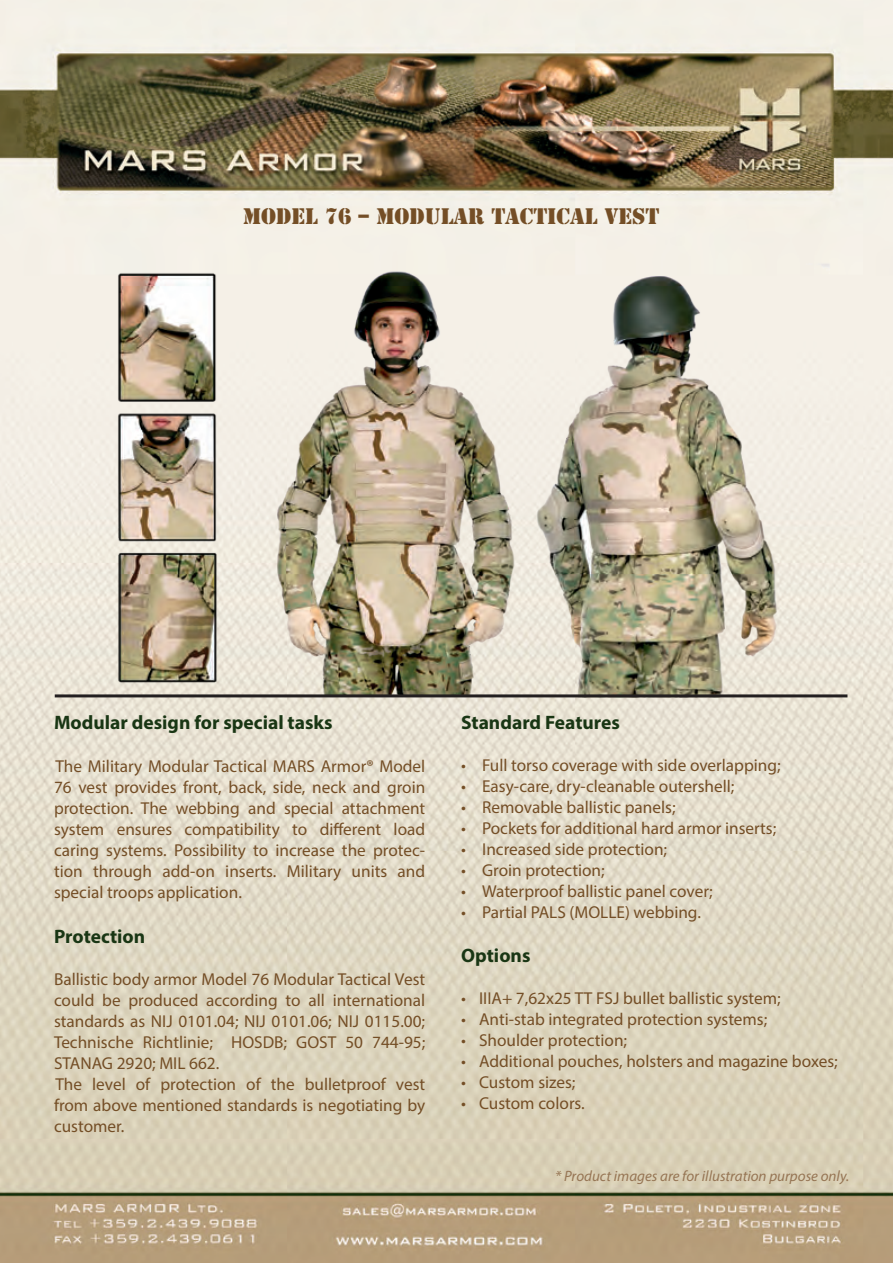
<style>
.page{position:relative;width:893px;height:1263px;background:#fff}
.page>*{position:absolute;margin:0;border:0;box-sizing:border-box;transform-origin:0 0}
.Title_light{font:21px "Stencil Std";color:#744e26}
.body_sub_title_green{font:700 19.5px "Myriad Pro";color:#193614}
.body_text_light{font:17.25px/21px "Myriad Pro";color:#744e26;text-align:justify}
.small_print_light{font:italic 15px "Myriad Pro";color:#967554}
</style>
<div class="page">
<img style="left:0;top:0;width:893px;height:1263px">
<hr style="left:55px;top:694px;width:792px;height:3px;background:#231f20">
<img style="left:0;top:256px;width:3px;height:477px">
<p class="Title_light" style="left:243px;top:203px;width:418px">MODEL 76 – MODULAR TACTICAL VEST</p>
<p class="body_sub_title_green" style="left:54px;top:710px;width:280px">Modular design for special tasks</p>
<p class="body_text_light" style="left:54px;top:755px;width:373px">The Military Modular Tactical MARS Armor® Model 76 vest provides front, back, side, neck and groin protection. The webbing and special attachment system ensures compatibility to different load caring systems. Possibility to increase the protec&shy;tion through add-on inserts. Military units and special troops application.</p>
<p class="body_sub_title_green" style="left:54px;top:923px;width:93px">Protection</p>
<p class="body_text_light" style="left:54px;top:968px;width:373px">Ballistic body armor Model 76 Modular Tactical Vest could be produced according to all international standards as NIJ 0101.04; NIJ 0101.06; NIJ 0115.00; Technische Richtlinie; HOSDB; GOST 50 744-95; STANAG 2920; MIL 662.</p>
<p class="body_text_light" style="left:54px;top:1073px;width:373px">The level of protection of the bulletproof vest from above mentioned standards is negotiating by customer.</p>
<p class="body_sub_title_green" style="left:461px;top:710px;width:160px">Standard Features</p>
<p class="body_text_light" style="left:461px;top:754px;width:321px">• Full torso coverage with side overlapping;</p>
<p class="body_text_light" style="left:461px;top:775px;width:275px">• Easy-care, dry-cleanable outershell;</p>
<p class="body_text_light" style="left:461px;top:796px;width:216px">• Removable ballistic panels;</p>
<p class="body_text_light" style="left:461px;top:817px;width:317px">• Pockets for additional hard armor inserts;</p>
<p class="body_text_light" style="left:461px;top:838px;width:208px">• Increased side protection;</p>
<p class="body_text_light" style="left:461px;top:859px;width:145px">• Groin protection;</p>
<p class="body_text_light" style="left:461px;top:880px;width:253px">• Waterproof ballistic panel cover;</p>
<p class="body_text_light" style="left:461px;top:901px;width:241px">• Partial PALS (MOLLE) webbing.</p>
<p class="body_sub_title_green" style="left:461px;top:943px;width:71px">Options</p>
<p class="body_text_light" style="left:461px;top:988px;width:321px">• IIIA+ 7,62x25 TT FSJ bullet ballistic system;</p>
<p class="body_text_light" style="left:461px;top:1009px;width:308px">• Anti-stab integrated protection systems;</p>
<p class="body_text_light" style="left:461px;top:1030px;width:168px">• Shoulder protection;</p>
<p class="body_text_light" style="left:461px;top:1051px;width:378px">• Additional pouches, holsters and magazine boxes;</p>
<p class="body_text_light" style="left:461px;top:1072px;width:116px">• Custom sizes;</p>
<p class="body_text_light" style="left:461px;top:1093px;width:125px">• Custom colors.</p>
<p class="small_print_light" style="left:555px;top:1166px;width:295px">* Product images are for illustration purpose only.</p>
</div>
